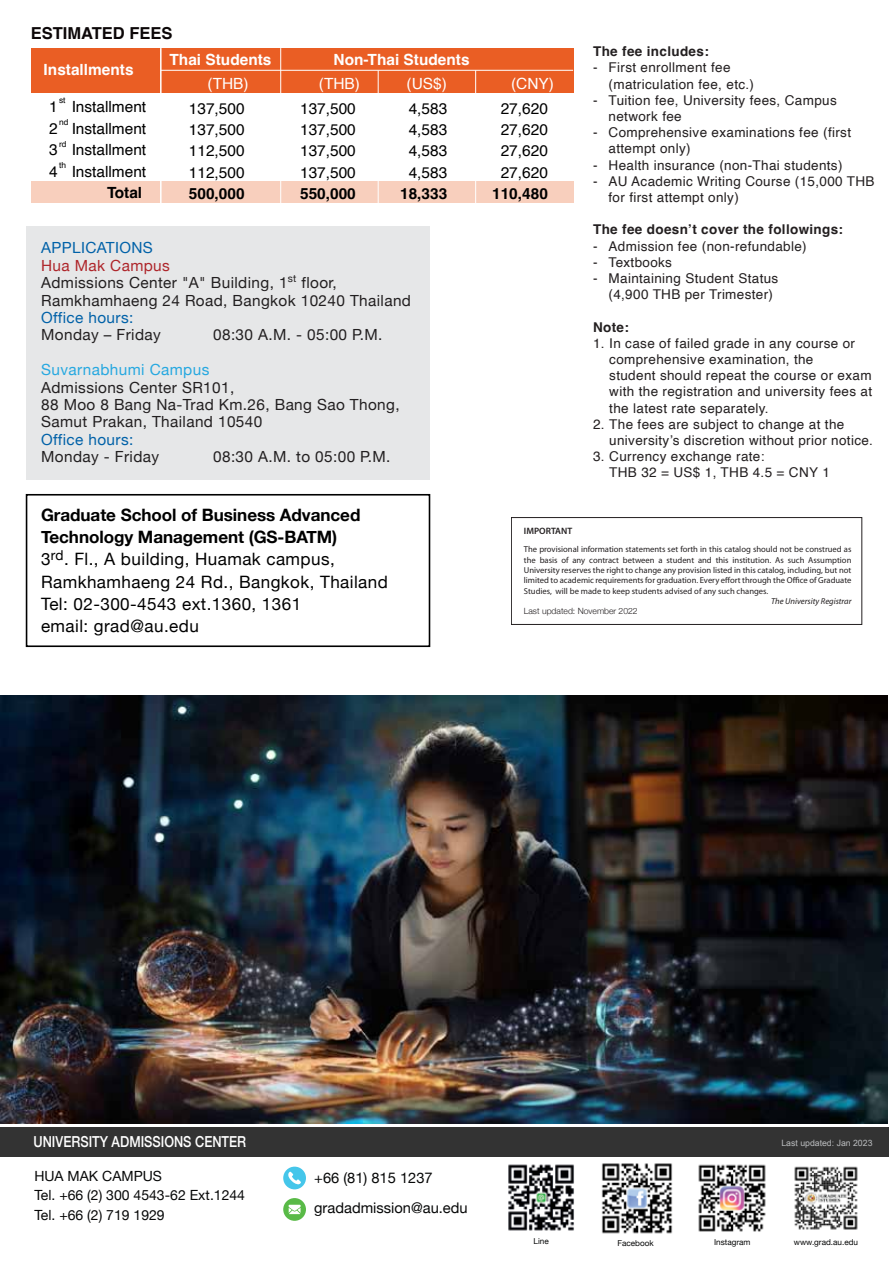
<style>
.page{position:relative;width:889px;height:1263px;background:#fff}
.page>*{position:absolute;margin:0;border:0;box-sizing:border-box;transform-origin:0 0}
.t1{font:17.1px/22.2px "Helvetica Neue";letter-spacing:.025em;color:#000}
.t2{font:700 16.5px "Helvetica";color:#0c0708}
.t3{font:15.45px/21.1px "Helvetica";color:#000;text-align:justify}
.t4{font:700 15.45px "Helvetica";color:#fff}
.t5{font:700 15.45px "Helvetica";color:#000}
.t6{font:15.45px "Helvetica";color:#fff}
.t7{font:15.3px/17.4px "Helvetica Neue";letter-spacing:.025em;color:#221f20}
.t8{font:15.3px "Helvetica Neue";letter-spacing:.025em;color:#0061a8}
.t9{font:15.3px "Helvetica Neue";letter-spacing:.025em;color:#26a8e0}
.t10{font:500 15.15px "Helvetica Neue";color:#fff;scale:.84 1}
.t11{font:14.7px "Helvetica Neue";color:#070808}
.t12{font:14.1px/19.5px "Helvetica Neue";color:#070808}
.t13{font:13.5px/16.2px "Helvetica";letter-spacing:.025em;color:#231f20}
.t14{font:700 13.5px "Helvetica";letter-spacing:.025em;color:#231f20}
.t15{font:600 9.3px "Myriad Pro";color:#231f20}
.t16{font:8.7px "Arial Unicode MS";color:#babcbe}
.t17{font:8.55px/10.4px "Myriad Pro";color:#231f20;text-align:justify}
.t18{font:300 8.55px "Helvetica Neue";color:#231f20}
.t19{font:italic 8.55px "Myriad Pro";color:#231f20}
.t20{font:8.4px "Helvetica";color:#000}
.t21{font:8.1px "Helvetica Neue";color:#070808}
.s1{color:#ae252a}
.s2{font-weight:700}
</style>
<div class="page">
<img style="left:0;top:695px;width:888px;height:429px">
<div style="left:0;top:1128px;width:889px;height:29px;background:#333"></div>
<div style="left:283px;top:1166px;width:23px;height:23px;background:#45c6ea;border-radius:50%"></div>
<svg style="left:288px;top:1171px;width:13px;height:13px"></svg>
<svg style="left:283px;top:1198px;width:23px;height:23px"></svg>
<svg style="left:288px;top:1205px;width:13px;height:9px"></svg>
<img style="left:508px;top:1164px;width:66px;height:67px">
<img style="left:794px;top:1166px;width:64px;height:64px">
<img style="left:601px;top:1163px;width:72px;height:71px">
<img style="left:698px;top:1164px;width:68px;height:68px">
<div style="left:26px;top:226px;width:404px;height:254px;background:#e6e7e8"></div>
<div style="left:511px;top:517px;width:351px;height:108px;border:1px solid #231f20"></div>
<div style="left:31px;top:181px;width:542px;height:22px;background:#f8cfbd"></div>
<div style="left:31px;top:48px;width:542px;height:44px;background:#ea5e24"></div>
<hr style="left:160px;top:48px;width:2px;height:157px;background:#fff">
<hr style="left:280px;top:48px;width:1px;height:157px;background:#fff">
<hr style="left:378px;top:70px;width:1px;height:135px;background:#fff">
<hr style="left:475px;top:70px;width:1px;height:135px;background:#fff">
<hr style="left:161px;top:70px;width:412px;height:1px;background:#fff">
<div style="left:26px;top:494px;width:404px;height:153px;border:2px solid #000"></div>
<p class="t2" style="left:31px;top:26px;width:143px">ESTIMATED FEES</p>
<p class="t4" style="left:44px;top:63px;width:91px">Installments</p>
<p class="t4" style="left:169px;top:53px;width:103px">Thai Students</p>
<p class="t6" style="left:208px;top:77px;width:43px">(THB)</p>
<p class="t20" style="left:59px;top:97px;width:8px">st</p>
<p class="t3" style="left:72px;top:97px;width:76px">Installment</p>
<p class="t3" style="left:189px;top:99px;width:57px">137,500<br>137,500<br>112,500<br>112,500</p>
<p class="t5" style="left:189px;top:187px;width:57px">500,000</p>
<p class="t3" style="left:49px;top:97px;width:10px">1</p>
<p class="t20" style="left:59px;top:119px;width:11px">nd</p>
<p class="t3" style="left:72px;top:119px;width:76px">Installment</p>
<p class="t3" style="left:49px;top:119px;width:10px">2</p>
<p class="t20" style="left:59px;top:140px;width:9px">rd</p>
<p class="t3" style="left:72px;top:140px;width:76px">Installment</p>
<p class="t3" style="left:49px;top:140px;width:10px">3</p>
<p class="t20" style="left:59px;top:162px;width:8px">th</p>
<p class="t3" style="left:72px;top:162px;width:76px">Installment</p>
<p class="t5" style="left:107px;top:186px;width:37px">Total</p>
<p class="t3" style="left:49px;top:162px;width:10px">4</p>
<p class="t4" style="left:334px;top:53px;width:137px">Non-Thai Students</p>
<p class="t6" style="left:319px;top:77px;width:43px">(THB)</p>
<p class="t3" style="left:300px;top:99px;width:57px">137,500<br>137,500<br>137,500<br>137,500</p>
<p class="t5" style="left:300px;top:187px;width:57px">550,000</p>
<p class="t6" style="left:406px;top:77px;width:42px">(US$)</p>
<p class="t3" style="left:409px;top:99px;width:40px">4,583<br>4,583<br>4,583<br>4,583</p>
<p class="t5" style="left:400px;top:187px;width:49px">18,333</p>
<p class="t8" style="left:41px;top:239px;width:113px">APPLICATIONS</p>
<p class="t7" style="left:41px;top:256px;width:371px"><span class="s1">Hua Mak Campus<br></span>Admissions Center "A" Building, 1<sup>st</sup> floor,<br>Ramkhamhaeng 24 Road, Bangkok 10240 Thailand</p>
<p class="t8" style="left:41px;top:308px;width:94px">Office hours:</p>
<p class="t7" style="left:41px;top:326px;width:121px">Monday – Friday</p>
<p class="t7" style="left:213px;top:326px;width:171px">08:30 A.M. - 05:00 P.M.</p>
<p class="t9" style="left:41px;top:361px;width:170px">Suvarnabhumi Campus</p>
<p class="t7" style="left:41px;top:378px;width:360px">Admissions Center SR101,<br>88 Moo 8 Bang Na-Trad Km.26, Bang Sao Thong,<br>Samut Prakan, Thailand 10540</p>
<p class="t8" style="left:41px;top:430px;width:94px">Office hours:</p>
<p class="t7" style="left:41px;top:448px;width:119px">Monday - Friday</p>
<p class="t7" style="left:213px;top:448px;width:179px">08:30 A.M. to 05:00 P.M.</p>
<p class="t1" style="left:41px;top:504px;width:348px"><span class="s2">Graduate School of Business Advanced Technology Management (GS-BATM)<br></span>3<sup>rd</sup>. Fl., A building, Huamak campus, Ramkhamhaeng 24 Rd., Bangkok, Thailand Tel: 02-300-4543 ext.1360, 1361<br>email: grad@au.edu</p>
<p class="t6" style="left:511px;top:77px;width:44px">(CNY)</p>
<p class="t3" style="left:501px;top:99px;width:49px">27,620<br>27,620<br>27,620<br>27,620</p>
<p class="t5" style="left:492px;top:187px;width:57px">110,480</p>
<p class="t14" style="left:593px;top:46px;width:117px">The fee includes:</p>
<p class="t13" style="left:608px;top:61px;width:147px;text-indent:-15px">- First enrollment fee (matriculation fee, etc.)</p>
<p class="t13" style="left:608px;top:93px;width:230px;text-indent:-15px">- Tuition fee, University fees, Campus network fee</p>
<p class="t13" style="left:608px;top:125px;width:244px;text-indent:-15px">- Comprehensive examinations fee (first attempt only)</p>
<p class="t13" style="left:593px;top:158px;width:251px">- Health insurance (non-Thai students)</p>
<p class="t13" style="left:608px;top:174px;width:267px;text-indent:-15px">- AU Academic Writing Course (15,000 THB for first attempt only)</p>
<p class="t14" style="left:593px;top:224px;width:251px">The fee doesn’t cover the followings:</p>
<p class="t13" style="left:593px;top:239px;width:215px">- Admission fee (non-refundable)</p>
<p class="t13" style="left:593px;top:255px;width:80px">- Textbooks</p>
<p class="t13" style="left:608px;top:271px;width:171px;text-indent:-15px">- Maintaining Student Status (4,900 THB per Trimester)</p>
<p class="t14" style="left:593px;top:321px;width:37px">Note:</p>
<p class="t13" style="left:609px;top:336px;width:264px;text-indent:-16px">1. In case of failed grade in any course or comprehensive examination, the<br>student should repeat the course or exam with the registration and university fees at the latest rate separately.</p>
<p class="t13" style="left:609px;top:417px;width:265px;text-indent:-16px">2. The fees are subject to change at the university’s discretion without prior notice.</p>
<p class="t13" style="left:609px;top:449px;width:222px;text-indent:-16px">3. Currency exchange rate:<br>THB 32 = US$ 1, THB 4.5 = CNY 1</p>
<p class="t15" style="left:524px;top:525px;width:50px">IMPORTANT</p>
<p class="t17" style="left:524px;top:544px;width:329px">The provisional information statements set forth in this catalog should not be construed as the basis of any contract between a student and this institution. As such Assumption University reserves the right to change any provision listed in this catalog, including, but not limited to academic requirements for graduation. Every effort through the Office of Graduate Studies, will be made to keep students advised of any such changes.</p>
<p class="t19" style="left:771px;top:596px;width:82px">The University Registrar</p>
<p class="t18" style="left:524px;top:606px;width:115px">Last updated: November 2022</p>
<p class="t10" style="left:34px;top:1132px;width:255px">UNIVERSITY ADMISSIONS CENTER</p>
<p class="t12" style="left:34px;top:1166px;width:212px">HUA MAK CAMPUS<br>Tel. +66 (2) 300 4543-62 Ext.1244<br>Tel. +66 (2) 719 1929</p>
<p class="t11" style="left:314px;top:1168px;width:120px">+66 (81) 815 1237</p>
<p class="t11" style="left:314px;top:1199px;width:155px">gradadmission@au.edu</p>
<p class="t16" style="left:781px;top:1137px;width:93px">Last updated: Jan 2023</p>
<p class="t21" style="left:533px;top:1237px;width:17px">Line</p>
<p class="t21" style="left:617px;top:1238px;width:38px">Facebook</p>
<p class="t21" style="left:714px;top:1237px;width:38px">Instagram</p>
<p class="t21" style="left:794px;top:1237px;width:66px">www.grad.au.edu</p>
</div>
